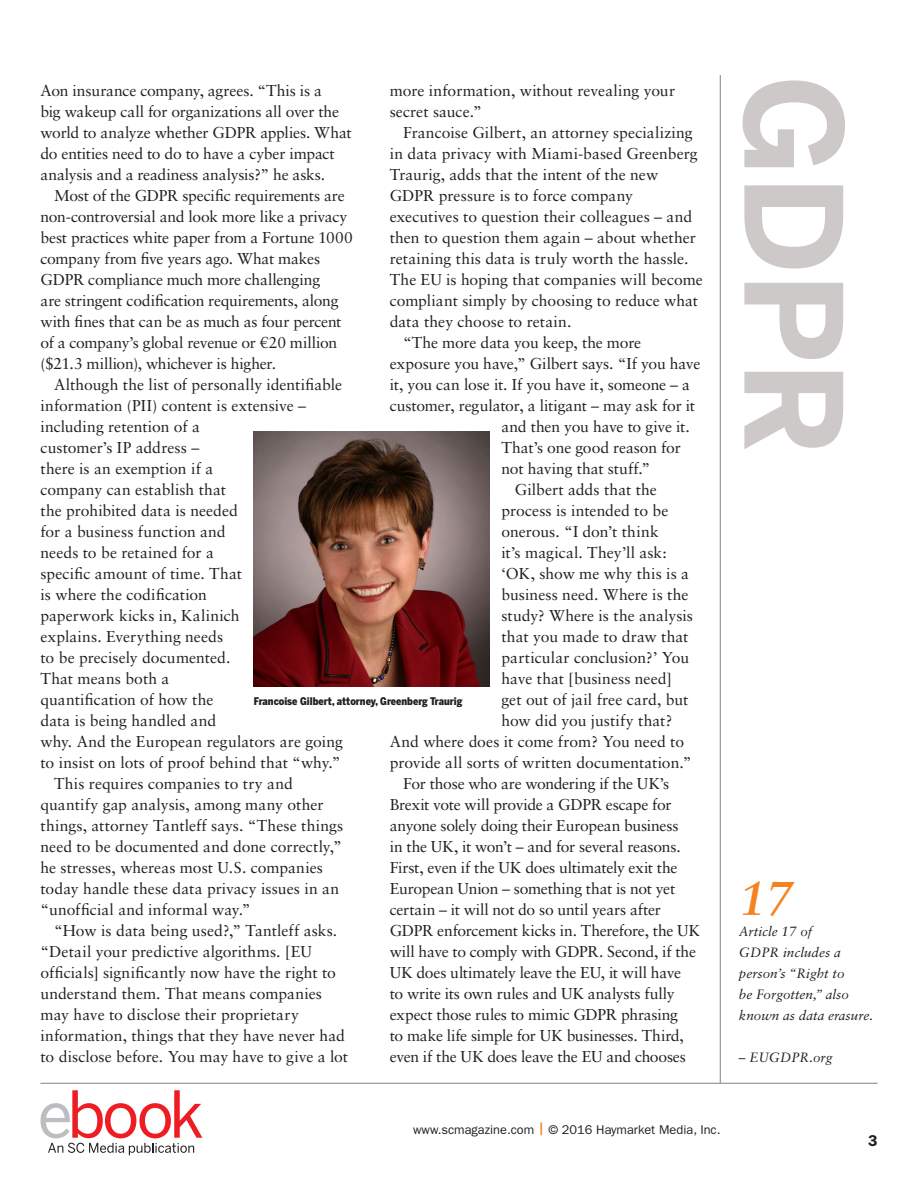
<style>
.page{position:relative;width:918px;height:1188px;background:#fff}
.page>*{position:absolute;margin:0;border:0;box-sizing:border-box;transform-origin:0 0}
.t1{font:700 133.5px "Benton Sans";color:#cdc9c8}
.factoid-copy{font:italic 700 48px "Sabon LT Std";color:#f58220}
.copy-indent{font:15.75px/21px "Sabon LT Std";letter-spacing:-.005em;color:#231f20}
.t2{font:600 15.75px "ITC Franklin Gothic Std";color:#231f20}
.factoid-copy-2{font:italic 13.5px/21px "Sabon LT Std";color:#231f20}
.t3{font:12.75px "ITC Franklin Gothic Std";color:#231f20}
.t4{font:900 10.5px "Benton Sans Cond";color:#231f20}
.s1{font-weight:500;color:#f58220}
</style>
<div class="page">
<hr style="left:40px;top:1083px;width:838px;height:1px;background:#808285">
<hr style="left:720px;top:75px;width:1px;height:1008px;background:#808285">
<img style="left:254px;top:432px;width:235px;height:255px">
<svg style="left:41px;top:1090px;width:161px;height:65px"></svg>
<p class="copy-indent" style="left:40px;top:80px;width:313px">Aon insurance company, agrees. “This is a<br>big wakeup call for organizations all over the world to analyze whether GDPR applies. What do entities need to do to have a cyber impact analysis and a readiness analysis?” he asks.</p>
<p class="copy-indent" style="left:40px;top:185px;width:314px;text-indent:14px">Most of the GDPR specific requirements are non-controversial and look more like a privacy best practices white paper from a Fortune 1000 company from five years ago. What makes GDPR compliance much more challenging<br>are stringent codification requirements, along with fines that can be as much as four percent of a company’s global revenue or €20 million ($21.3 million), whichever is higher.</p>
<p class="copy-indent" style="left:40px;top:374px;width:304px;text-indent:14px">Although the list of personally identifiable information (PII) content is extensive – including retention of a<br>customer’s IP address –<br>there is an exemption if a<br>company can establish that<br>the prohibited data is needed<br>for a business function and<br>needs to be retained for a<br>specific amount of time. That<br>is where the codification<br>paperwork kicks in, Kalinich<br>explains. Everything needs<br>to be precisely documented.<br>That means both a<br>quantification of how the<br>data is being handled and<br>why. And the European regulators are going to insist on lots of proof behind that “why.”</p>
<p class="copy-indent" style="left:40px;top:773px;width:304px;text-indent:14px">This requires companies to try and quantify gap analysis, among many other things, attorney Tantleff says. “These things need to be documented and done correctly,” he stresses, whereas most U.S. companies today handle these data privacy issues in an “unofficial and informal way.”</p>
<p class="copy-indent" style="left:40px;top:920px;width:309px;text-indent:14px">“How is data being used?,” Tantleff asks. “Detail your predictive algorithms. [EU officials] significantly now have the right to understand them. That means companies may have to disclose their proprietary information, things that they have never had to disclose before. You may have to give a lot</p>
<p class="copy-indent" style="left:390px;top:80px;width:287px">more information, without revealing your secret sauce.”</p>
<p class="copy-indent" style="left:390px;top:122px;width:315px;text-indent:14px">Francoise Gilbert, an attorney specializing in data privacy with Miami-based Greenberg Traurig, adds that the intent of the new GDPR pressure is to force company executives to question their colleagues – and then to question them again – about whether retaining this data is truly worth the hassle.<br>The EU is hoping that companies will become compliant simply by choosing to reduce what data they choose to retain.</p>
<p class="copy-indent" style="left:403px;top:332px;width:240px">“The more data you keep, the more</p>
<p class="copy-indent" style="left:390px;top:353px;width:312px">exposure you have,” Gilbert says. “If you have</p>
<p class="copy-indent" style="left:390px;top:374px;width:302px">it, you can lose it. If you have it, someone – a</p>
<p class="copy-indent" style="left:390px;top:395px;width:307px">customer, regulator, a litigant – may ask for it</p>
<p class="copy-indent" style="left:501px;top:416px;width:190px">and then you have to give it.</p>
<p class="copy-indent" style="left:501px;top:437px;width:181px">That’s one good reason for</p>
<p class="copy-indent" style="left:501px;top:458px;width:150px">not having that stuff.”</p>
<p class="copy-indent" style="left:515px;top:479px;width:144px">Gilbert adds that the</p>
<p class="copy-indent" style="left:501px;top:500px;width:169px">process is intended to be</p>
<p class="copy-indent" style="left:501px;top:521px;width:159px">onerous. “I don’t think</p>
<p class="copy-indent" style="left:501px;top:542px;width:167px">it’s magical. They’ll ask:</p>
<p class="copy-indent" style="left:501px;top:563px;width:189px">‘OK, show me why this is a</p>
<p class="copy-indent" style="left:501px;top:584px;width:189px">business need. Where is the</p>
<p class="copy-indent" style="left:501px;top:605px;width:193px">study? Where is the analysis</p>
<p class="copy-indent" style="left:501px;top:626px;width:189px">that you made to draw that</p>
<p class="copy-indent" style="left:501px;top:647px;width:189px">particular conclusion?’ You</p>
<p class="copy-indent" style="left:501px;top:668px;width:172px">have that [business need]</p>
<p class="copy-indent" style="left:501px;top:689px;width:188px">get out of jail free card, but</p>
<p class="copy-indent" style="left:501px;top:710px;width:172px">how did you justify that?</p>
<p class="copy-indent" style="left:390px;top:731px;width:296px">And where does it come from? You need to</p>
<p class="copy-indent" style="left:390px;top:752px;width:303px">provide all sorts of written documentation.”</p>
<p class="copy-indent" style="left:390px;top:773px;width:312px;text-indent:14px">For those who are wondering if the UK’s Brexit vote will provide a GDPR escape for anyone solely doing their European business<br>in the UK, it won’t – and for several reasons.<br>First, even if the UK does ultimately exit the European Union – something that is not yet certain – it will not do so until years after GDPR enforcement kicks in. Therefore, the UK will have to comply with GDPR. Second, if the UK does ultimately leave the EU, it will have<br>to write its own rules and UK analysts fully expect those rules to mimic GDPR phrasing<br>to make life simple for UK businesses. Third, even if the UK does leave the EU and chooses</p>
<p class="t4" style="left:254px;top:695px;width:210px">Francoise Gilbert, attorney, Greenberg Traurig</p>
<p class="t1" style="left:873px;top:75px;width:382px;rotate:90deg">GDPR</p>
<p class="factoid-copy" style="left:739px;top:869px;width:55px">17</p>
<p class="factoid-copy-2" style="left:739px;top:921px;width:136px">Article 17 of<br>GDPR includes a person’s “Right to<br>be Forgotten,” also known as data erasure.</p>
<p class="factoid-copy-2" style="left:739px;top:1047px;width:95px">– EUGDPR.org</p>
<p class="t3" style="left:413px;top:1122px;width:309px">www.scmagazine.com <span class="s1">|</span> © 2016 Haymarket Media, Inc.</p>
<p class="t2" style="left:868px;top:1131px;width:11px">3</p>
</div>
